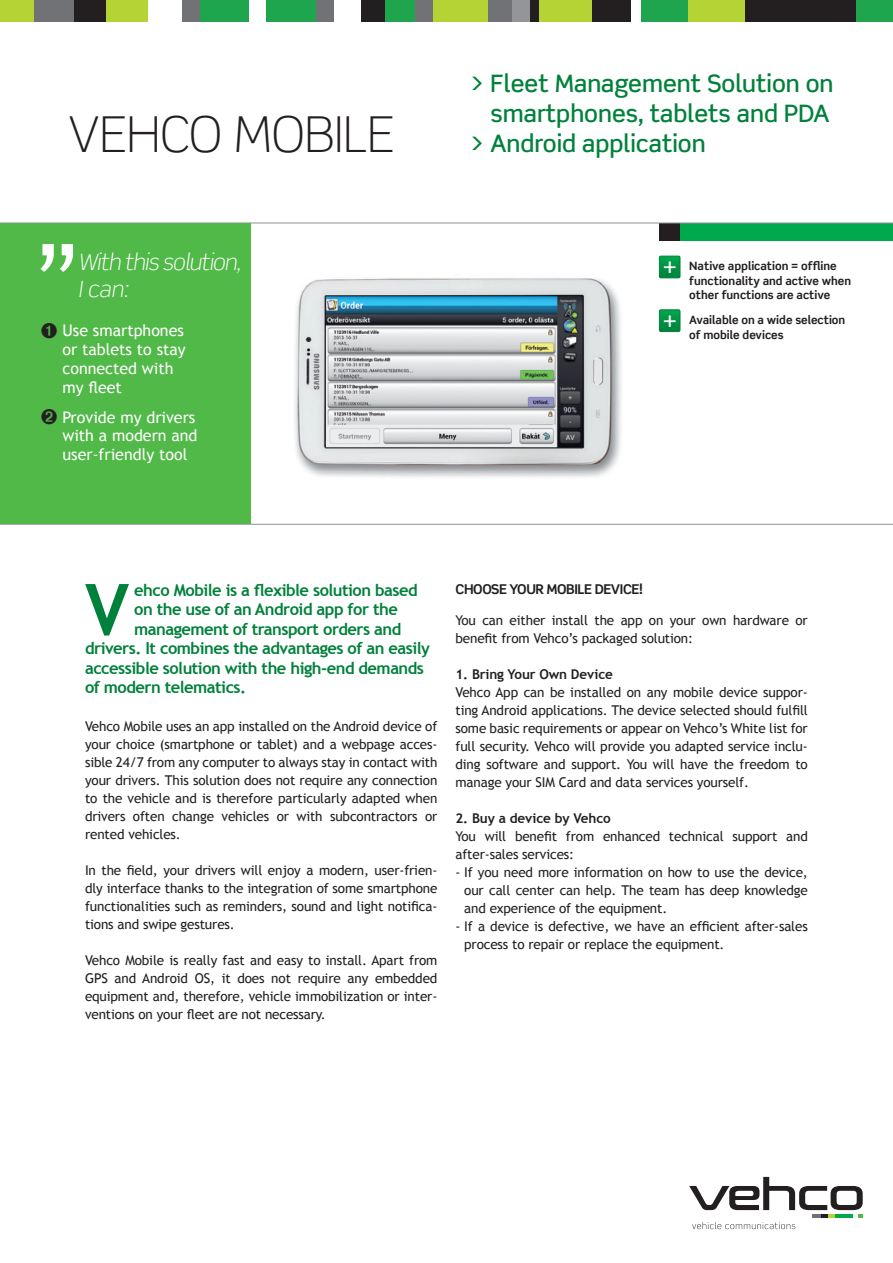
<style>
.page{position:relative;width:893px;height:1263px;background:#fff}
.page>*{position:absolute;margin:0;border:0;box-sizing:border-box;transform-origin:0 0}
.t1{font:112.5px "Scene";color:#fff}
.chapeau{font:700 70.95px "Trebuchet MS";color:#00813b}
.t2{font:300 49.5px "Scene";color:#231f20}
.chapeau-2{font:28.2px "Trebuchet MS";color:#fff}
.t3{font:500 24px/30px "Scene";color:#00813b;text-align:right}
.t4{font:italic 300 22.5px/27.3px "Scene";letter-spacing:-.03em;color:#fff}
.chapeau-3{font:700 16.5px "Trebuchet MS";letter-spacing:-.03em;color:#00813b}
.chapeau-4{font:16.05px/18.8px "Trebuchet MS";color:#fff}
.chapeau-5{font:13.5px/18px "Trebuchet MS";letter-spacing:-.01em;color:#231f20;text-align:justify}
.chapeau-6{font:700 13.5px "Trebuchet MS";letter-spacing:-.01em;color:#231f20}
.t5{font:700 13.5px "Scene";letter-spacing:-.03em;color:#231f20}
.t6{font:700 11.4px/14.4px "Scene";color:#231f20}
.s1{color:#231f20}
</style>
<div class="page">
<svg style="left:689px;top:1177px;width:174px;height:52px"></svg>
<svg style="left:0;top:223px;width:893px;height:302px"></svg>
<div style="left:801px;top:0;width:92px;height:21px;background:#1fa54d"></div>
<div style="left:91px;top:0;width:57px;height:21px;background:#b5d334"></div>
<div style="left:684px;top:0;width:68px;height:21px;background:#b5d334"></div>
<div style="left:745px;top:0;width:111px;height:21px;background:#231f20"></div>
<div style="left:641px;top:0;width:46px;height:21px;background:#1fa54d"></div>
<div style="left:574px;top:0;width:57px;height:21px;background:#231f20"></div>
<div style="left:536px;top:0;width:56px;height:21px;background:#b5d334"></div>
<div style="left:507px;top:0;width:32px;height:21px;background:#231f20"></div>
<div style="left:497px;top:0;width:33px;height:21px;background:#939598"></div>
<div style="left:479px;top:0;width:33px;height:21px;background:#717275"></div>
<div style="left:430px;top:0;width:58px;height:21px;background:#b5d334"></div>
<div style="left:409px;top:0;width:23px;height:21px;background:#717275"></div>
<div style="left:198px;top:0;width:50px;height:21px;background:#1fa54d"></div>
<div style="left:182px;top:0;width:17px;height:21px;background:#717275"></div>
<div style="left:267px;top:0;width:50px;height:21px;background:#1fa54d"></div>
<div style="left:382px;top:0;width:33px;height:21px;background:#1fa54d"></div>
<div style="left:316px;top:0;width:17px;height:21px;background:#717275"></div>
<div style="left:361px;top:0;width:23px;height:21px;background:#231f20"></div>
<div style="left:48px;top:0;width:57px;height:21px;background:#231f20"></div>
<div style="left:16px;top:0;width:58px;height:21px;background:#717275"></div>
<div style="left:0;top:0;width:34px;height:21px;background:#b5d334"></div>
<div style="left:0;top:223px;width:251px;height:301px;background:#51b948"></div>
<img style="left:288px;top:234px;width:335px;height:281px">
<p class="t2" style="left:68px;top:104px;width:328px">VEHCO MOBILE</p>
<p class="t1" style="left:38px;top:214px;width:41px">”</p>
<p class="t4" style="left:78px;top:248px;width:164px">With this solution,<br>I can:</p>
<p class="chapeau-4" style="left:62px;top:322px;width:125px;text-indent:-22px"><span class="s1">➊</span> Use smartphones or tablets to stay connected with my fleet</p>
<p class="chapeau-4" style="left:62px;top:408px;width:137px;text-indent:-22px"><span class="s1">➋</span> Provide my drivers with a modern and user-friendly tool</p>
<p class="t3" style="left:470px;top:68px;width:365px">&gt; Fleet Management Solution on smartphones, tablets and PDA</p>
<p class="t3" style="left:470px;top:128px;width:237px">&gt; Android application</p>
<p class="chapeau-2" style="left:662px;top:249px;width:16px">+</p>
<p class="chapeau-2" style="left:662px;top:303px;width:16px">+</p>
<p class="t6" style="left:689px;top:259px;width:164px">Native application = offline functionality and active when other functions are active</p>
<p class="t6" style="left:689px;top:313px;width:158px">Available on a wide selection of mobile devices</p>
<p class="chapeau" style="left:85px;top:565px;width:46px">V</p>
<p class="chapeau-3" style="left:134px;top:580px;width:285px">ehco Mobile is a flexible solution based</p>
<p class="chapeau-3" style="left:134px;top:599px;width:265px">on the use of an Android app for the</p>
<p class="chapeau-3" style="left:134px;top:619px;width:269px">management of transport orders and</p>
<p class="chapeau-3" style="left:85px;top:638px;width:346px">drivers. It combines the advantages of an easily</p>
<p class="chapeau-3" style="left:85px;top:658px;width:340px">accessible solution with the high-end demands</p>
<p class="chapeau-3" style="left:85px;top:677px;width:163px">of modern telematics.</p>
<p class="chapeau-5" style="left:85px;top:717px;width:354px">Vehco Mobile uses an app installed on the Android device of your choice (smartphone or tablet) and a webpage acces&shy;sible 24/7 from any computer to always stay in contact with your drivers. This solution does not require any connection to the vehicle and is therefore particularly adapted when drivers often change vehicles or with subcontractors or rented vehicles.</p>
<p class="chapeau-5" style="left:85px;top:861px;width:354px">In the field, your drivers will enjoy a modern, user-frien&shy;dly interface thanks to the integration of some smartphone functionalities such as reminders, sound and light notifica&shy;tions and swipe gestures.</p>
<p class="chapeau-5" style="left:85px;top:951px;width:354px">Vehco Mobile is really fast and easy to install. Apart from GPS and Android OS, it does not require any embedded equipment and, therefore, vehicle immobilization or inter&shy;ventions on your fleet are not necessary.</p>
<p class="t5" style="left:455px;top:581px;width:189px">CHOOSE YOUR MOBILE DEVICE!</p>
<p class="chapeau-5" style="left:455px;top:612px;width:354px">You can either install the app on your own hardware or benefit from Vehco’s packaged solution:</p>
<p class="chapeau-6" style="left:455px;top:666px;width:159px">1. Bring Your Own Device</p>
<p class="chapeau-5" style="left:455px;top:684px;width:354px">Vehco App can be installed on any mobile device suppor&shy;ting Android applications. The device selected should fulfill some basic requirements or appear on Vehco’s White list for full security. Vehco will provide you adapted service inclu&shy;ding software and support. You will have the freedom to manage your SIM Card and data services yourself.</p>
<p class="chapeau-6" style="left:455px;top:810px;width:157px">2. Buy a device by Vehco</p>
<p class="chapeau-5" style="left:455px;top:828px;width:354px">You will benefit from enhanced technical support and after-sales services:</p>
<p class="chapeau-5" style="left:464px;top:864px;width:345px;text-indent:-9px">- If you need more information on how to use the device, our call center can help. The team has deep knowledge and experience of the equipment.</p>
<p class="chapeau-5" style="left:464px;top:918px;width:345px;text-indent:-9px">- If a device is defective, we have an efficient after-sales process to repair or replace the equipment.</p>
</div>
